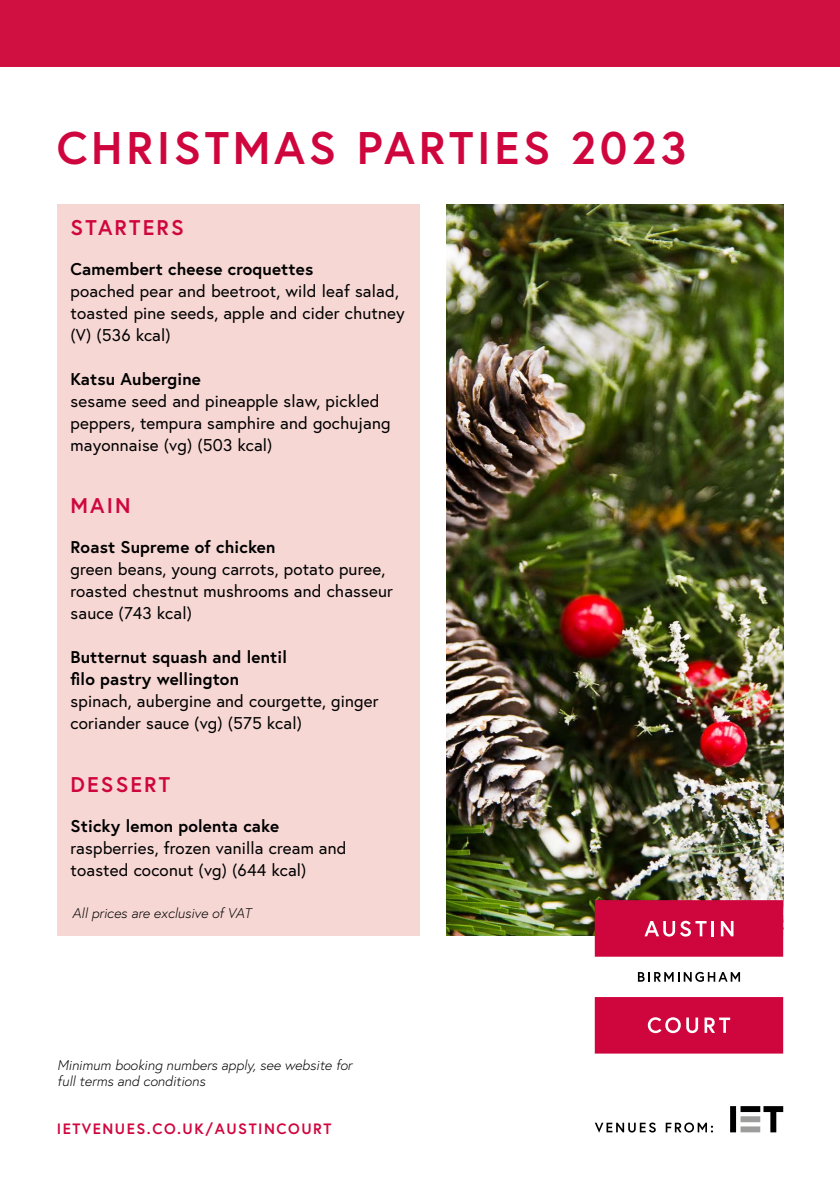
<style>
.page{position:relative;width:840px;height:1191px;background:#fff}
.page>*{position:absolute;margin:0;border:0;box-sizing:border-box;transform-origin:0 0}
.t1{font:700 45.6px "Europa";letter-spacing:.08em;color:#cf063e}
.t2{font:700 21.2px "Europa";letter-spacing:.1em;color:#cf063e}
.t3{font:17px/22px "Europa";letter-spacing:.01em;color:#000}
.t4{font:700 17px/22px "Europa";letter-spacing:.01em;color:#000}
.t5{font:700 15px "Europa";letter-spacing:.1em;color:#cf063e}
.t6{font:italic 300 14px/16px "Europa";color:#000}
</style>
<div class="page">
<img style="left:446px;top:204px;width:336px;height:731px">
<div style="left:0;top:0;width:839px;height:67px;background:#d01040"></div>
<div style="left:58px;top:204px;width:362px;height:731px;background:#f6d7d4"></div>
<svg style="left:730px;top:1106px;width:52px;height:26px"></svg>
<svg style="left:594px;top:1122px;width:61px;height:10px"></svg>
<svg style="left:665px;top:1122px;width:47px;height:10px"></svg>
<svg style="left:594px;top:900px;width:188px;height:153px"></svg>
<h1 class="t1" style="left:57px;top:117px;width:630px">CHRISTMAS PARTIES 2023</h1>
<p class="t2" style="left:70px;top:213px;width:114px">STARTERS</p>
<p class="t4" style="left:70px;top:257px;width:244px">Camembert cheese croquettes</p>
<p class="t3" style="left:70px;top:280px;width:335px">poached pear and beetroot, wild leaf salad, toasted pine seeds, apple and cider chutney (V) (536 kcal)</p>
<p class="t4" style="left:70px;top:367px;width:132px">Katsu Aubergine</p>
<p class="t3" style="left:70px;top:390px;width:321px">sesame seed and pineapple slaw, pickled peppers, tempura samphire and gochujang mayonnaise (vg) (503 kcal)</p>
<p class="t2" style="left:70px;top:491px;width:62px">MAIN</p>
<p class="t4" style="left:70px;top:535px;width:206px">Roast Supreme of chicken</p>
<p class="t3" style="left:70px;top:557px;width:323px">green beans, young carrots, potato puree, roasted chestnut mushrooms and chasseur sauce (743 kcal)</p>
<p class="t4" style="left:70px;top:645px;width:218px">Butternut squash and lentil filo pastry wellington</p>
<p class="t3" style="left:70px;top:689px;width:309px">spinach, aubergine and courgette, ginger coriander sauce (vg) (575 kcal)</p>
<p class="t2" style="left:70px;top:770px;width:101px">DESSERT</p>
<p class="t4" style="left:70px;top:814px;width:210px">Sticky lemon polenta cake</p>
<p class="t3" style="left:70px;top:836px;width:277px">raspberries, frozen vanilla cream and toasted coconut (vg) (644 kcal)</p>
<p class="t6" style="left:72px;top:905px;width:180px">All prices are exclusive of VAT</p>
<p class="t6" style="left:57px;top:1057px;width:296px">Minimum booking numbers apply, see website for full terms and conditions</p>
<p class="t5" style="left:57px;top:1118px;width:276px">IETVENUES.CO.UK/AUSTINCOURT</p>
</div>
